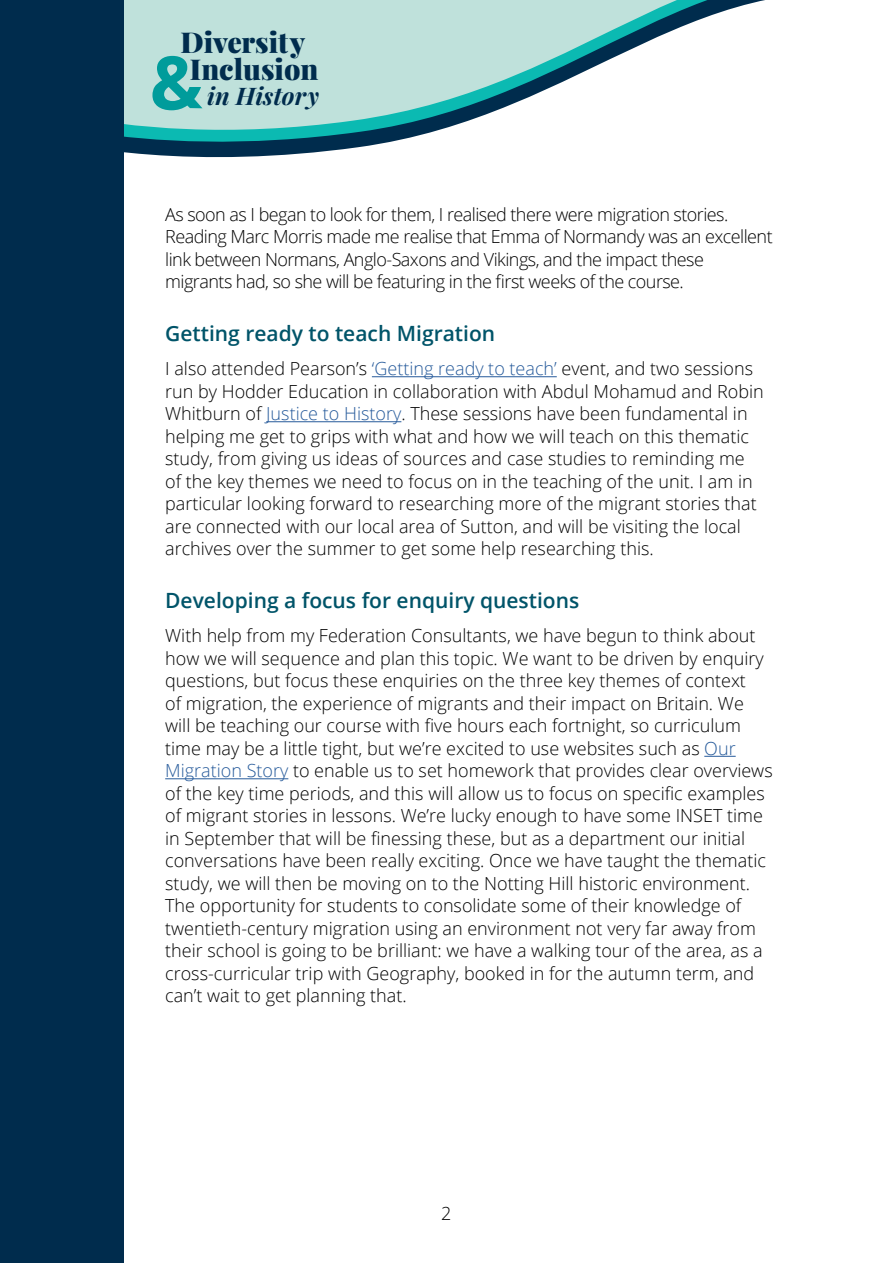
<style>
.page{position:relative;width:893px;height:1263px;background:#fff}
.page>*{position:absolute;margin:0;border:0;box-sizing:border-box;transform-origin:0 0}
.t1{font:900 28.65px/26.5px "Playfair Display";color:#002c4d;text-align:center}
.t2{font:italic 700 24.3px "Playfair Display";color:#002c4d}
.t3{font:600 21px "Open Sans";color:#005469}
.t4{font:300 18px/22.5px "Open Sans";color:#000}
.t5{font:300 18px/22.5px "Open Sans";letter-spacing:-.03em;color:#000}
.s1{color:#275b9b}
</style>
<div class="page">
<svg style="left:123px;top:0;width:642px;height:207px"></svg>
<hr style="left:372px;top:376px;width:185px;height:1px;background:#275b9b">
<hr style="left:266px;top:421px;width:135px;height:1px;background:#275b9b">
<hr style="left:704px;top:756px;width:32px;height:1px;background:#275b9b">
<hr style="left:165px;top:778px;width:123px;height:1px;background:#275b9b">
<div style="left:0;top:0;width:123px;height:1263px;background:#002c4d"></div>
<svg style="left:152px;top:56px;width:51px;height:54px;background:#53bab6"></svg>
<div style="left:189px;top:77px;width:24px;height:9px;background:#bfe1db"></div>
<h1 class="t1" style="left:180px;top:29px;width:140px">Diversity<br>Inclusion</h1>
<h2 class="t2" style="left:207px;top:79px;width:113px">in History</h2>
<p class="t5" style="left:165px;top:203px;width:609px">As soon as I began to look for them, I realised there were migration stories.<br>Reading Marc Morris made me realise that Emma of Normandy was an excellent link between Normans, Anglo-Saxons and Vikings, and the impact these migrants had, so she will be featuring in the first weeks of the course.</p>
<p class="t3" style="left:165px;top:319px;width:331px">Getting ready to teach Migration</p>
<p class="t4" style="left:165px;top:357px;width:600px">I also attended Pearson’s <span class="s1">‘Getting ready to teach’</span> event, and two sessions run by Hodder Education in collaboration with Abdul Mohamud and Robin Whitburn of <span class="s1">Justice to History</span>. These sessions have been fundamental in helping me get to grips with what and how we will teach on this thematic study, from giving us ideas of sources and case studies to reminding me of the key themes we need to focus on in the teaching of the unit. I am in particular looking forward to researching more of the migrant stories that are connected with our local area of Sutton, and will be visiting the local archives over the summer to get some help researching this.</p>
<p class="t3" style="left:165px;top:586px;width:416px">Developing a focus for enquiry questions</p>
<p class="t4" style="left:165px;top:624px;width:609px">With help from my Federation Consultants, we have begun to think about how we will sequence and plan this topic. We want to be driven by enquiry questions, but focus these enquiries on the three key themes of context<br>of migration, the experience of migrants and their impact on Britain. We will be teaching our course with five hours each fortnight, so curriculum time may be a little tight, but we’re excited to use websites such as <span class="s1">Our Migration Story</span> to enable us to set homework that provides clear overviews of the key time periods, and this will allow us to focus on specific examples of migrant stories in lessons. We’re lucky enough to have some INSET time in September that will be finessing these, but as a department our initial conversations have been really exciting. Once we have taught the thematic study, we will then be moving on to the Notting Hill historic environment.<br>The opportunity for students to consolidate some of their knowledge of twentieth-century migration using an environment not very far away from their school is going to be brilliant: we have a walking tour of the area, as a cross-curricular trip with Geography, booked in for the autumn term, and can’t wait to get planning that.</p>
<p class="t4" style="left:441px;top:1201px;width:12px">2</p>
</div>
